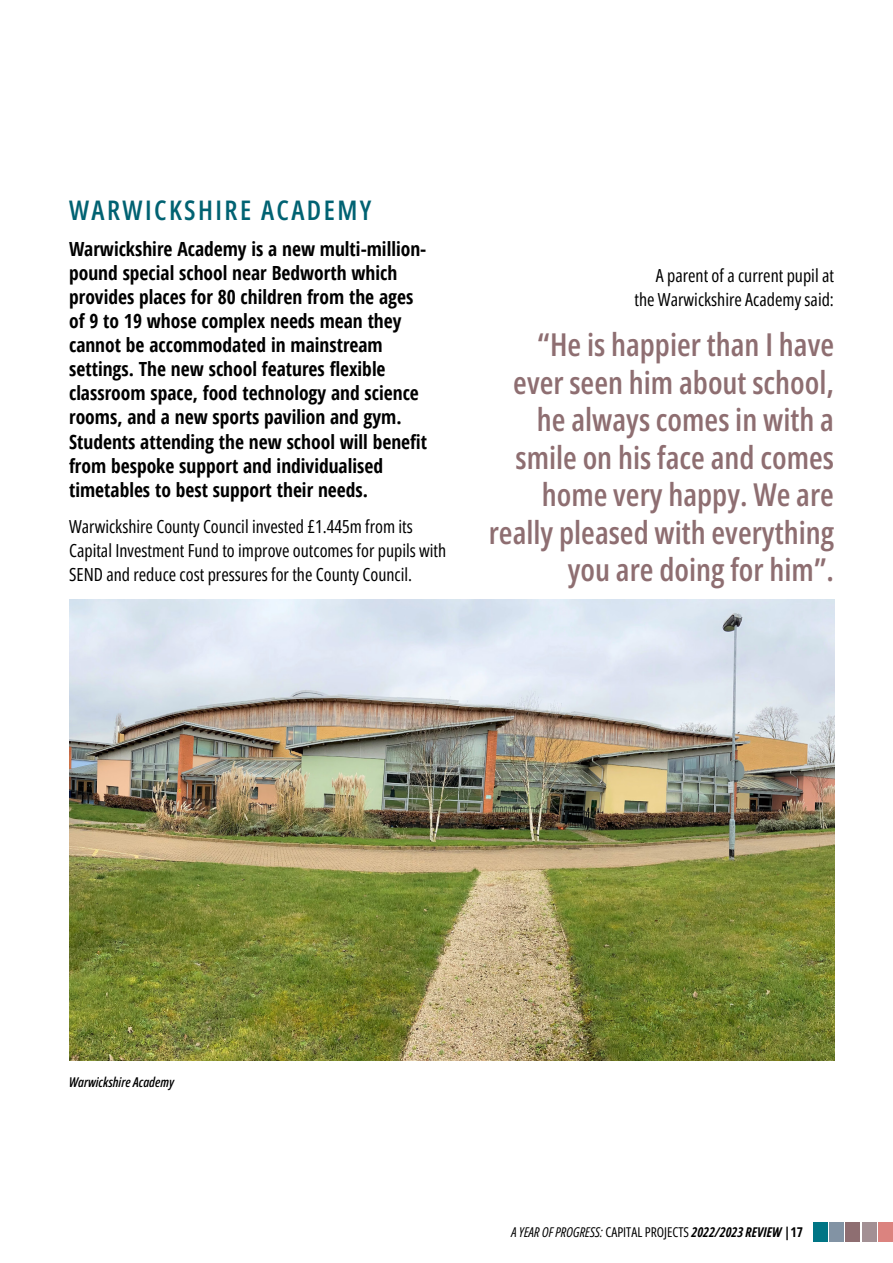
<style>
.page{position:relative;width:893px;height:1263px;background:#fff}
.page>*{position:absolute;margin:0;border:0;box-sizing:border-box;transform-origin:0 0}
.t1{font:600 31.5px/37.5px "Open Sans Condensed";color:#8e6e71;text-align:right}
.t2{font:600 27px "Open Sans Condensed";letter-spacing:.09em;color:#006272}
.t3{font:700 condensed 19.5px/24px "Open Sans";color:#000}
.t4{font:18px/24px "Open Sans Condensed";color:#000}
.t5{font:italic 13.5px "Open Sans";color:#000}
.t6{font:italic 600 13.5px "Open Sans Condensed";color:#000}
.s1{font-family:"Open Sans Condensed";font-style:normal}
.s2{font-weight:700;font-style:normal;font-stretch:condensed}
</style>
<div class="page">
<img style="left:69px;top:600px;width:765px;height:461px">
<div style="left:813px;top:1222px;width:14px;height:20px;background:#007585"></div>
<div style="left:829px;top:1222px;width:14px;height:20px;background:#8293a4"></div>
<div style="left:846px;top:1222px;width:14px;height:20px;background:#8e6e71"></div>
<div style="left:862px;top:1222px;width:14px;height:20px;background:#a39094"></div>
<div style="left:879px;top:1222px;width:14px;height:20px;background:#db837f"></div>
<h2 class="t2" style="left:69px;top:192px;width:304px">WARWICKSHIRE ACADEMY</h2>
<p class="t3" style="left:69px;top:237px;width:360px">Warwickshire Academy is a new multi-million&shy;pound special school near Bedworth which provides places for 80 children from the ages of 9 to 19 whose complex needs mean they cannot be accommodated in mainstream settings. The new school features flexible classroom space, food technology and science rooms, and a new sports pavilion and gym.<br>Students attending the new school will benefit from bespoke support and individualised timetables to best support their needs.</p>
<p class="t4" style="left:69px;top:514px;width:379px">Warwickshire County Council invested £1.445m from its<br>Capital Investment Fund to improve outcomes for pupils with<br>SEND and reduce cost pressures for the County Council.</p>
<p class="t4" style="left:634px;top:263px;width:201px;text-align:right">A parent of a current pupil at the Warwickshire Academy said:</p>
<h1 class="t1" style="left:489px;top:325px;width:347px">“He is happier than I have ever seen him about school, he always comes in with a smile on his face and comes home very happy. We are really pleased with everything you are doing for him”.</h1>
<p class="t6" style="left:69px;top:1073px;width:107px">Warwickshire Academy</p>
<p class="t5" style="left:512px;top:1223px;width:293px">A YEAR OF PROGRESS: <span class="s1">CAPITAL PROJECTS</span> 2022/2023 REVIEW <span class="s2">|17</span></p>
</div>
